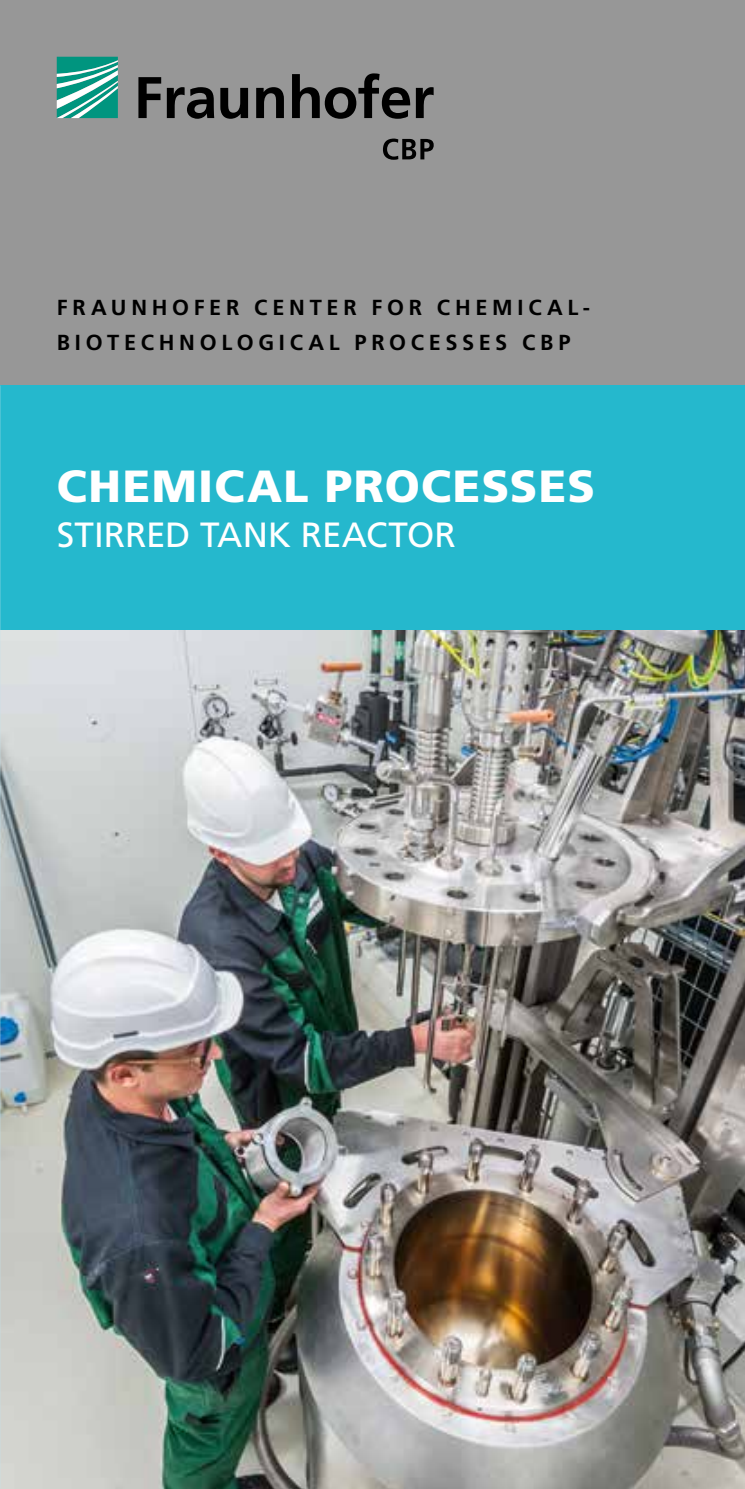
<style>
.page{position:relative;width:745px;height:1489px;background:#fff}
.page>*{position:absolute;margin:0;border:0;box-sizing:border-box;transform-origin:0 0}
.t1{font:900 45px "Frutiger LT Com";letter-spacing:.03em;color:#fff}
.t2{font:35px "Frutiger LT Com";letter-spacing:-.005em;color:#fff}
.t3{font:700 21.75px/35px "Frutiger LT Com";letter-spacing:.22em;color:#000}
</style>
<div class="page">
<div style="left:0;top:0;width:744px;height:385px;background:#979797"></div>
<div style="left:0;top:385px;width:744px;height:245px;background:#25b8cd"></div>
<img style="left:0;top:630px;width:744px;height:858px">
<svg style="left:57px;top:57px;width:61px;height:61px;background:#49b1a2"></svg>
<svg style="left:138px;top:73px;width:295px;height:46px"></svg>
<svg style="left:383px;top:138px;width:50px;height:22px"></svg>
<p class="t3" style="left:57px;top:290px;width:534px">FRAUNHOFER CENTER FOR CHEMICAL-<br>BIOTECHNOLOGICAL PROCESSES CBP</p>
<h1 class="t1" style="left:57px;top:459px;width:539px">CHEMICAL PROCESSES</h1>
<h2 class="t2" style="left:57px;top:514px;width:400px">STIRRED TANK REACTOR</h2>
</div>
